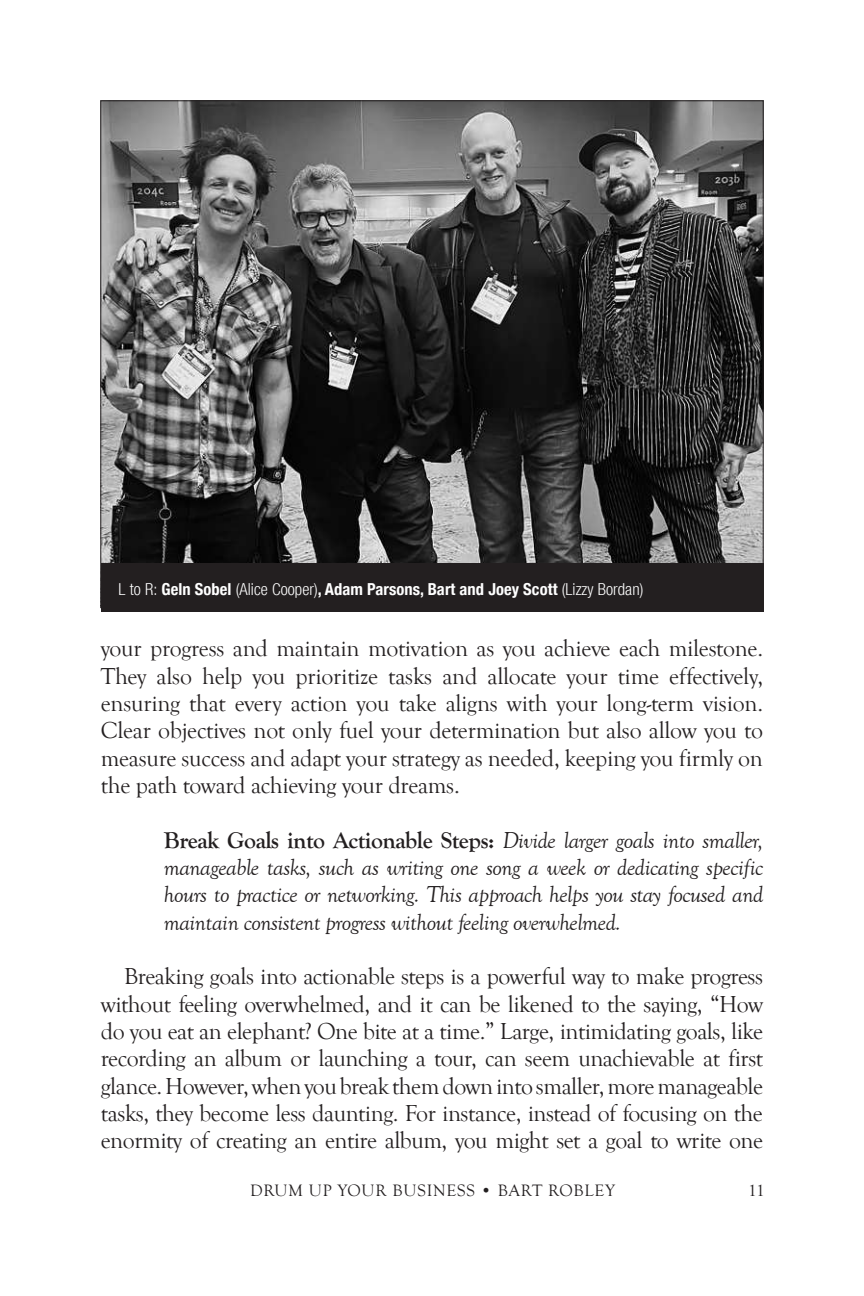
<style>
.page{position:relative;width:864px;height:1296px;background:#fff}
.page>*{position:absolute;margin:0;border:0;box-sizing:border-box;transform-origin:0 0}
.t1{font:23.8px/27.4px "Goudy Old Style T";letter-spacing:-.02em;color:#231f20;text-align:justify}
.t2{font:italic 23.8px/27.4px "Goudy Old Style T";letter-spacing:-.02em;color:#231f20;text-align:justify}
.t3{font:17px "Goudy Old Style T";letter-spacing:.045em;color:#231f20}
.t4{font:700 condensed 16.6px "Helvetica Neue";letter-spacing:.005em;color:#fff}
.s1{font-weight:300}
.s2{font-weight:700;font-style:normal}
</style>
<div class="page">
<img style="left:102px;top:102px;width:660px;height:461px">
<div style="left:101px;top:563px;width:662px;height:49px;background:#231f20"></div>
<p class="t4" style="left:119px;top:575px;width:526px"><span class="s1">L to R:</span> Geln Sobel <span class="s1">(Alice Cooper)</span>, Adam Parsons, Bart and Joey Scott <span class="s1">(Lizzy Bordan)</span></p>
<p class="t1" style="left:101px;top:635px;width:664px">your progress and maintain motivation as you achieve each milestone.<br>They also help you prioritize tasks and allocate your time effectively, ensuring that every action you take aligns with your long-term vision.<br>Clear objectives not only fuel your determination but also allow you to measure success and adapt your strategy as needed, keeping you firmly on the path toward achieving your dreams.</p>
<p class="t2" style="left:164px;top:827px;width:601px"><span class="s2">Break Goals into Actionable Steps:</span> Divide larger goals into smaller, manageable tasks, such as writing one song a week or dedicating specific hours to practice or networking. This approach helps you stay focused and maintain consistent progress without feeling overwhelmed.</p>
<p class="t1" style="left:101px;top:963px;width:664px;text-indent:23px">Breaking goals into actionable steps is a powerful way to make progress without feeling overwhelmed, and it can be likened to the saying, “How do you eat an elephant? One bite at a time.” Large, intimidating goals, like recording an album or launching a tour, can seem unachievable at first glance. However, when you break them down into smaller, more manageable tasks, they become less daunting. For instance, instead of focusing on the enormity of creating an entire album, you might set a goal to write one</p>
<p class="t3" style="left:250px;top:1181px;width:366px">DRUM UP YOUR BUSINESS • BART ROBLEY</p>
<p class="t3" style="left:748px;top:1181px;width:18px">11</p>
</div>
